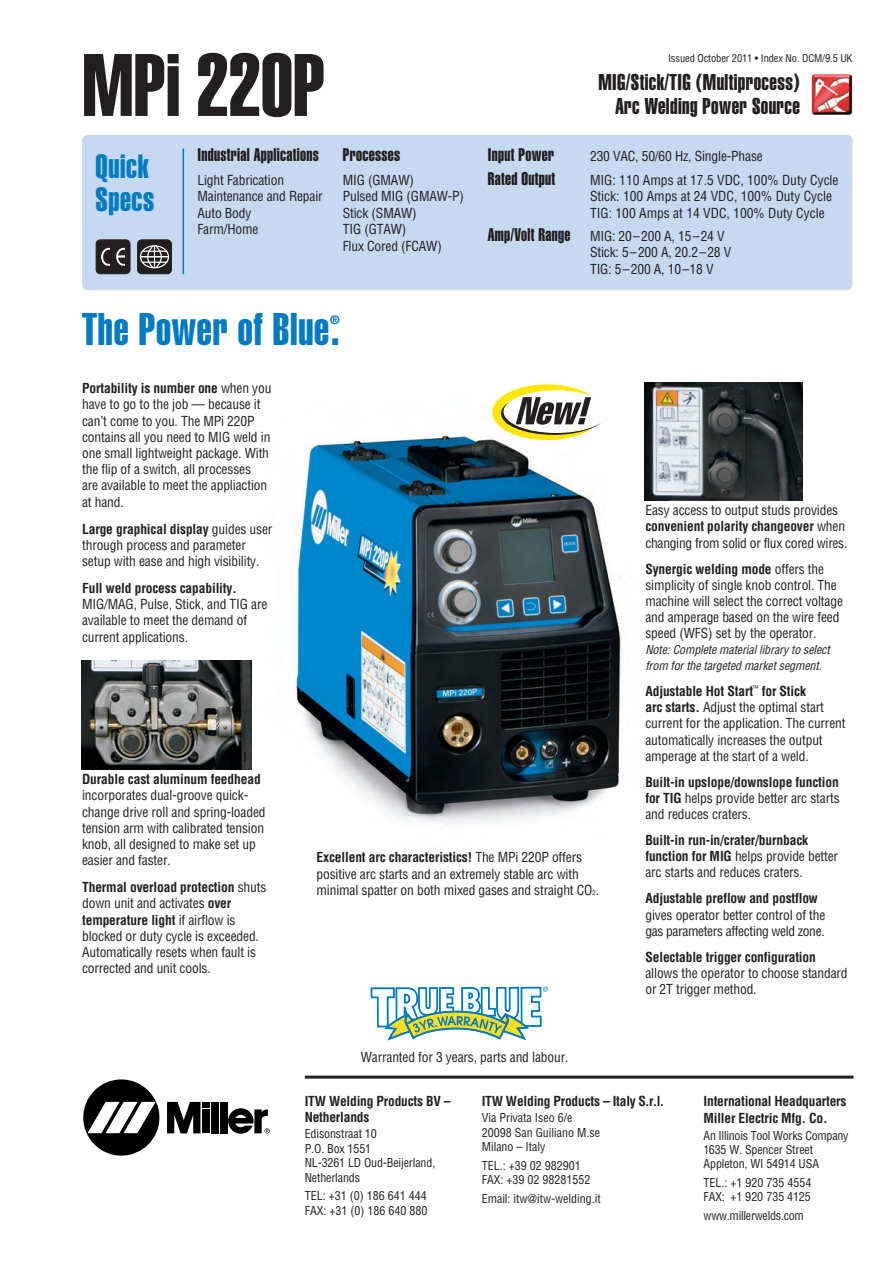
<style>
.page{position:relative;width:893px;height:1263px;background:#fff}
.page>*{position:absolute;margin:0;border:0;box-sizing:border-box;transform-origin:0 0}
.t1{font:87px "Helvetica Extra Compressed";color:#231f20}
.t2{font:45px "Helvetica Extra Compressed";letter-spacing:.02em;color:#007bc3}
.t3{font:33px/33px "Helvetica Extra Compressed";letter-spacing:.02em;color:#007bc3}
.t4{font:22.5px/24px "Helvetica Extra Compressed";letter-spacing:.02em;color:#231f20;text-align:right}
.t5{font:18px "Helvetica Extra Compressed";letter-spacing:.02em;color:#231f20}
.t6{font:condensed 13.5px/16.2px "Helvetica";letter-spacing:-.01em;color:#231f20}
.t7{font:700 condensed 13.5px/16.2px "Helvetica";letter-spacing:-.01em;color:#231f20}
.t8{font:condensed 12px/14.4px "Helvetica";letter-spacing:-.01em;color:#231f20}
.t9{font:italic condensed 12px/15.5px "Helvetica";color:#231f20}
.t10{font:12px "Helvetica Extra Compressed";color:#007bc3}
.t11{font:condensed 10.5px "Helvetica";letter-spacing:-.01em;color:#231f20}
.s1{font-family:"Helvetica Extra Compressed";font-stretch:normal;font-size:18px}
.s2{font-weight:700}
.s3{font-size:6.75px}
</style>
<div class="page">
<img style="left:251px;top:397px;width:463px;height:427px">
<div style="left:82px;top:135px;width:770px;height:155px;background:#c6d9f0;border-radius:5px"></div>
<hr style="left:183px;top:148px;width:1px;height:126px;background:#007bc3">
<svg style="left:370px;top:986px;width:178px;height:55px"></svg>
<img style="left:812px;top:74px;width:40px;height:41px">
<div style="left:83px;top:1079px;width:76px;height:76px;background:#000;border-radius:50%"></div>
<svg style="left:87px;top:1102px;width:69px;height:31px"></svg>
<div style="left:211px;top:1102px;width:7px;height:31px;background:#000"></div>
<div style="left:220px;top:1102px;width:7px;height:31px;background:#000"></div>
<svg style="left:167px;top:1102px;width:42px;height:31px"></svg>
<svg style="left:228px;top:1108px;width:42px;height:26px"></svg>
<hr style="left:305px;top:1075px;width:549px;height:3px;background:#231f20">
<div style="left:138px;top:240px;width:33px;height:34px;background:#231f20;border-radius:4px"></div>
<div style="left:137px;top:239px;width:35px;height:35px;border:1px solid #231f20;border-radius:4px"></div>
<div style="left:96px;top:240px;width:34px;height:34px;background:#231f20;border-radius:4px"></div>
<div style="left:96px;top:239px;width:34px;height:35px;border:1px solid #231f20;border-radius:4px"></div>
<svg style="left:101px;top:248px;width:24px;height:18px"></svg>
<svg style="left:141px;top:245px;width:27px;height:24px"></svg>
<div style="left:140px;top:245px;width:29px;height:23px;border:1px solid #fff;border-radius:50%"></div>
<svg style="left:492px;top:384px;width:109px;height:56px"></svg>
<img style="left:81px;top:660px;width:170px;height:110px">
<img style="left:645px;top:382px;width:157px;height:118px">
<h1 class="t1" style="left:82px;top:54px;width:245px">MPi 220P</h1>
<h3 class="t3" style="left:96px;top:151px;width:60px">Quick<br>Specs</h3>
<h3 class="t5" style="left:197px;top:148px;width:123px">Industrial Applications</h3>
<p class="t6" style="left:197px;top:173px;width:127px">Light Fabrication<br>Maintenance and Repair<br>Auto Body<br>Farm/Home</p>
<h3 class="t5" style="left:343px;top:148px;width:59px">Processes</h3>
<p class="t6" style="left:343px;top:173px;width:123px">MIG (GMAW)<br>Pulsed MIG (GMAW-P)<br>Stick (SMAW)<br>TIG (GTAW)<br>Flux Cored (FCAW)</p>
<h2 class="t2" style="left:82px;top:312px;width:259px">The Power of Blue.</h2>
<p class="t10" style="left:330px;top:315px;width:11px">®</p>
<p class="t11" style="left:668px;top:54px;width:186px">Issued October 2011 • Index No. DCM/9.5 UK</p>
<h3 class="t4" style="left:598px;top:72px;width:203px">MIG/Stick/TIG (Multiprocess)<br>Arc Welding Power Source</h3>
<h3 class="t5" style="left:488px;top:148px;width:68px">Input Power</h3>
<p class="t6" style="left:590px;top:149px;width:174px">230 VAC, 50/60 Hz, Single-Phase</p>
<h3 class="t5" style="left:488px;top:172px;width:69px">Rated Output</h3>
<p class="t6" style="left:590px;top:173px;width:250px">MIG: 110 Amps at 17.5 VDC, 100% Duty Cycle<br>Stick: 100 Amps at 24 VDC, 100% Duty Cycle<br>TIG: 100 Amps at 14 VDC, 100% Duty Cycle</p>
<p class="t6" style="left:590px;top:229px;width:143px;text-indent:-102px"><span class="s1">Amp/Volt Range</span> MIG: 20–200 A, 15–24 V<br>Stick: 5–200 A, 20.2–28 V<br>TIG: 5–200 A, 10–18 V</p>
<p class="t6" style="left:82px;top:381px;width:191px"><span class="s2">Portability is number one</span> when you have to go to the job — because it can’t come to you. The MPi 220P contains all you need to MIG weld in one small lightweight package. With the flip of a switch, all processes<br>are available to meet the appliaction at hand.</p>
<p class="t6" style="left:82px;top:522px;width:192px"><span class="s2">Large graphical display</span> guides user through process and parameter setup with ease and high visibility.</p>
<p class="t7" style="left:82px;top:581px;width:156px">Full weld process capability.</p>
<p class="t6" style="left:82px;top:597px;width:187px">MIG/MAG, Pulse, Stick, and TIG are available to meet the demand of current applications.</p>
<p class="t7" style="left:82px;top:772px;width:180px">Durable cast aluminum feedhead</p>
<p class="t6" style="left:82px;top:788px;width:185px">incorporates dual-groove quick&shy;change drive roll and spring-loaded tension arm with calibrated tension knob, all designed to make set up easier and faster.</p>
<p class="t6" style="left:82px;top:880px;width:186px"><span class="s2">Thermal overload protection</span> shuts down unit and activates <span class="s2">over temperature light</span> if airflow is blocked or duty cycle is exceeded.<br>Automatically resets when fault is corrected and unit cools.</p>
<p class="t6" style="left:317px;top:850px;width:284px"><span class="s2">Excellent arc characteristics!</span> The MPi 220P offers positive arc starts and an extremely stable arc with minimal spatter on both mixed gases and straight CO<span class="s3">2</span>.</p>
<p class="t6" style="left:361px;top:1050px;width:209px">Warranted for 3 years, parts and labour.</p>
<p class="t6" style="left:645px;top:503px;width:203px">Easy access to output studs provides <span class="s2">convenient polarity changeover</span> when changing from solid or flux cored wires.</p>
<p class="t6" style="left:645px;top:562px;width:199px"><span class="s2">Synergic welding mode</span> offers the simplicity of single knob control. The machine will select the correct voltage and amperage based on the wire feed speed (WFS) set by the operator.</p>
<p class="t9" style="left:645px;top:643px;width:188px">Note:Complete materiallibrary to select from forthe targeted marketsegment.</p>
<p class="t6" style="left:645px;top:684px;width:202px"><span class="s2">Adjustable Hot Start</span><sup>™</sup> <span class="s2">for Stick<br>arc starts.</span> Adjust the optimal start current for the application. The current automatically increases the output amperage at the start of a weld.</p>
<p class="t6" style="left:645px;top:775px;width:196px;text-align:justify"><span class="s2">Built-in upslope/downslope function for TIG</span> helps provide better arc starts and reduces craters.</p>
<p class="t6" style="left:645px;top:833px;width:194px"><span class="s2">Built-in run-in/crater/burnback function for MIG</span> helps provide better arc starts and reduces craters.</p>
<p class="t7" style="left:645px;top:891px;width:174px">Adjustable preflow and postflow</p>
<p class="t6" style="left:645px;top:907px;width:182px">gives operator better control of the gas parameters affecting weld zone.</p>
<p class="t7" style="left:645px;top:950px;width:172px">Selectable trigger configuration</p>
<p class="t6" style="left:645px;top:966px;width:204px">allows the operator to choose standard or 2T trigger method.</p>
<p class="t7" style="left:305px;top:1094px;width:147px">ITW Welding Products BV –<br>Netherlands</p>
<p class="t8" style="left:305px;top:1128px;width:132px">Edisonstraat 10<br>P.O. Box 1551<br>NL-3261 LD Oud-Beijerland,<br>Netherlands</p>
<p class="t8" style="left:305px;top:1190px;width:124px">TEL: +31 (0) 186 641 444<br>FAX: +31 (0) 186 640 880</p>
<p class="t7" style="left:482px;top:1094px;width:184px">ITW Welding Products – Italy S.r.l.</p>
<p class="t8" style="left:482px;top:1112px;width:120px">Via Privata Iseo 6/e<br>20098 San Guiliano M.se<br>Milano – Italy</p>
<p class="t8" style="left:482px;top:1159px;width:110px">TEL.: +39 02 982901<br>FAX: +39 02 98281552</p>
<p class="t8" style="left:482px;top:1192px;width:121px">Email: itw@itw-welding.it</p>
<p class="t7" style="left:704px;top:1094px;width:145px;line-height:17.2px">International Headquarters<br>Miller Electric Mfg. Co.</p>
<p class="t8" style="left:704px;top:1129px;width:146px">An Illinois Tool Works Company<br>1635 W. Spencer Street<br>Appleton, WI 54914 USA</p>
<p class="t8" style="left:704px;top:1176px;width:109px">TEL.: +1 920 735 4554<br>FAX: +1 920 735 4125</p>
<p class="t8" style="left:704px;top:1209px;width:102px">www.millerwelds.com</p>
</div>
